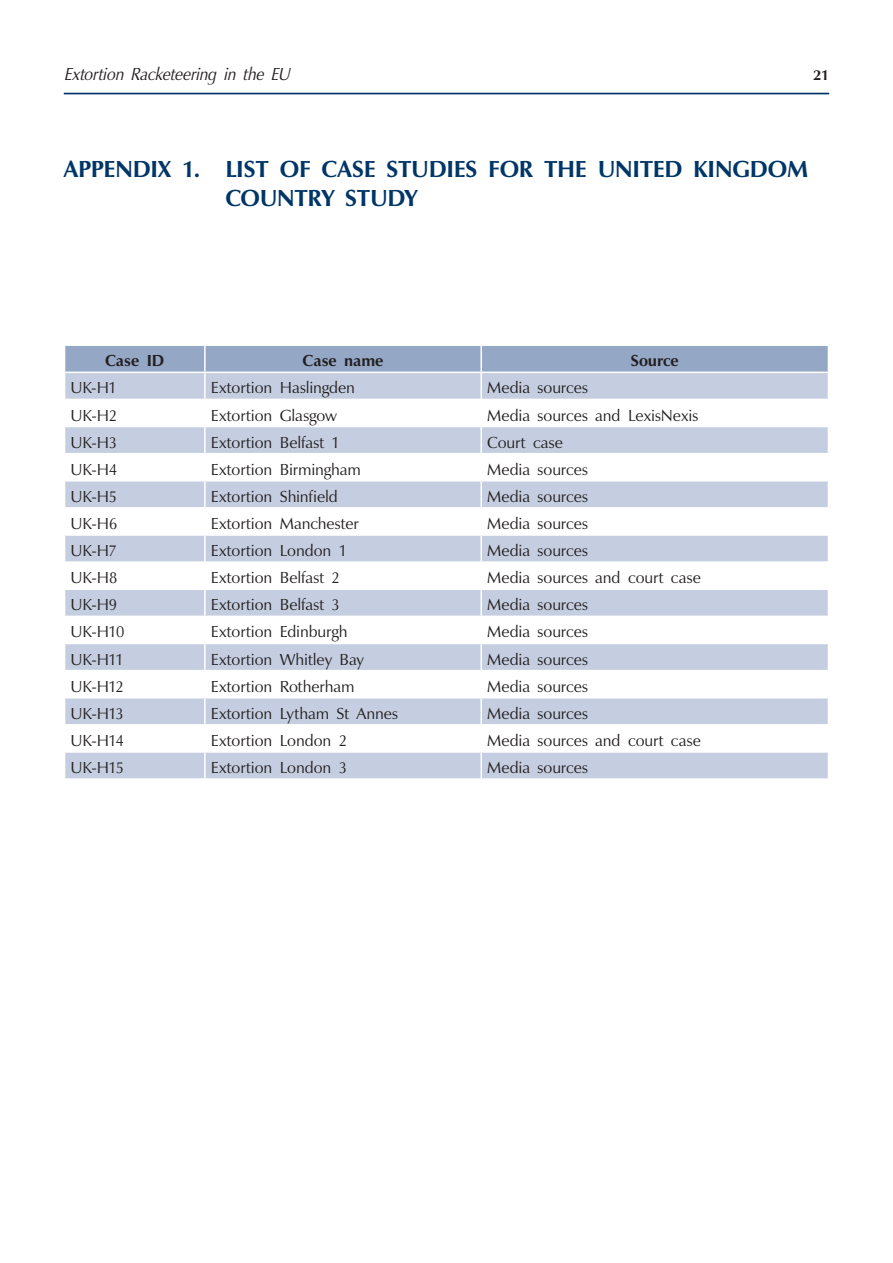
<style>
.page{position:relative;width:893px;height:1263px;background:#fff}
.page>*{position:absolute;margin:0;border:0;box-sizing:border-box;transform-origin:0 0}
.t1{font:700 24px/28.8px "Opal CYR";letter-spacing:-.01em;color:#003667}
.t2{font:italic 18px "Opal CYR";letter-spacing:-.01em;color:#231f20}
.t3{font:16.5px "Opal CYR";letter-spacing:-.005em;color:#231f20}
.t4{font:700 16.5px "Opal CYR";color:#231f20}
.t5{font:700 15px "Opal CYR";color:#231f20}
</style>
<div class="page">
<hr style="left:64px;top:93px;width:765px;height:1px;background:#003667">
<svg style="left:64px;top:345px;width:765px;height:433px"></svg>
<p class="t2" style="left:64px;top:64px;width:227px">Extortion Racketeering in the EU</p>
<p class="t5" style="left:813px;top:67px;width:17px">21</p>
<h1 class="t1" style="left:64px;top:155px;width:14px">APPE</h1>
<h1 class="t1" style="left:225px;top:155px;width:584px;text-indent:-110px">NDIX 1. LIST OF CASE STUDIES FOR THE UNITED KINGDOM<br>COU NTRY STU DY</h1>
<p class="t4" style="left:105px;top:351px;width:51px">CASE ID</p>
<p class="t4" style="left:303px;top:351px;width:82px">CASE NAME</p>
<p class="t4" style="left:631px;top:351px;width:49px">SOURCE</p>
<p class="t3" style="left:71px;top:379px;width:44px">UK-H1</p>
<p class="t3" style="left:211px;top:379px;width:146px">Extortion Haslingden</p>
<p class="t3" style="left:487px;top:379px;width:102px">Media sources</p>
<p class="t3" style="left:71px;top:406px;width:46px">UK-H2</p>
<p class="t3" style="left:211px;top:406px;width:128px">Extortion Glasgow</p>
<p class="t3" style="left:487px;top:406px;width:212px">Media sources and LexisNexis</p>
<p class="t3" style="left:71px;top:433px;width:46px">UK-H3</p>
<p class="t3" style="left:211px;top:433px;width:126px">Extortion Belfast 1</p>
<p class="t3" style="left:487px;top:433px;width:77px">Court case</p>
<p class="t3" style="left:71px;top:460px;width:48px">UK-H4</p>
<p class="t3" style="left:211px;top:460px;width:152px">Extortion Birmingham</p>
<p class="t3" style="left:487px;top:460px;width:102px">Media sources</p>
<p class="t3" style="left:71px;top:487px;width:48px">UK-H5</p>
<p class="t3" style="left:211px;top:487px;width:129px">Extortion Shinfield</p>
<p class="t3" style="left:487px;top:487px;width:102px">Media sources</p>
<p class="t3" style="left:71px;top:514px;width:48px">UK-H6</p>
<p class="t3" style="left:211px;top:514px;width:150px">Extortion Manchester</p>
<p class="t3" style="left:487px;top:514px;width:102px">Media sources</p>
<p class="t3" style="left:71px;top:542px;width:48px">UK-H7</p>
<p class="t3" style="left:211px;top:542px;width:133px">Extortion London 1</p>
<p class="t3" style="left:487px;top:542px;width:102px">Media sources</p>
<p class="t3" style="left:71px;top:569px;width:48px">UK-H8</p>
<p class="t3" style="left:211px;top:569px;width:129px">Extortion Belfast 2</p>
<p class="t3" style="left:487px;top:569px;width:215px">Media sources and court case</p>
<p class="t3" style="left:71px;top:596px;width:48px">UK-H9</p>
<p class="t3" style="left:211px;top:596px;width:128px">Extortion Belfast 3</p>
<p class="t3" style="left:487px;top:596px;width:102px">Media sources</p>
<p class="t3" style="left:71px;top:623px;width:55px">UK-H1 0</p>
<p class="t3" style="left:211px;top:623px;width:138px">Extortion Edinburgh</p>
<p class="t3" style="left:487px;top:623px;width:102px">Media sources</p>
<p class="t3" style="left:71px;top:650px;width:45px">UK-H11</p>
<p class="t3" style="left:211px;top:650px;width:155px">Extortion Whitley Bay</p>
<p class="t3" style="left:487px;top:650px;width:102px">Media sources</p>
<p class="t3" style="left:71px;top:677px;width:46px">UK-H12</p>
<p class="t3" style="left:211px;top:677px;width:145px">Extortion Rotherham</p>
<p class="t3" style="left:487px;top:677px;width:102px">Media sources</p>
<p class="t3" style="left:71px;top:704px;width:46px">UK-H13</p>
<p class="t3" style="left:211px;top:704px;width:189px">Extortion Lytham St Annes</p>
<p class="t3" style="left:487px;top:704px;width:102px">Media sources</p>
<p class="t3" style="left:71px;top:731px;width:55px">UK-H14</p>
<p class="t3" style="left:211px;top:731px;width:136px">Extortion London 2</p>
<p class="t3" style="left:487px;top:731px;width:215px">Media sources and court case</p>
<p class="t3" style="left:71px;top:759px;width:55px">UK-H1 5</p>
<p class="t3" style="left:211px;top:759px;width:135px">Extortion London 3</p>
<p class="t3" style="left:487px;top:759px;width:102px">Media sources</p>
</div>
